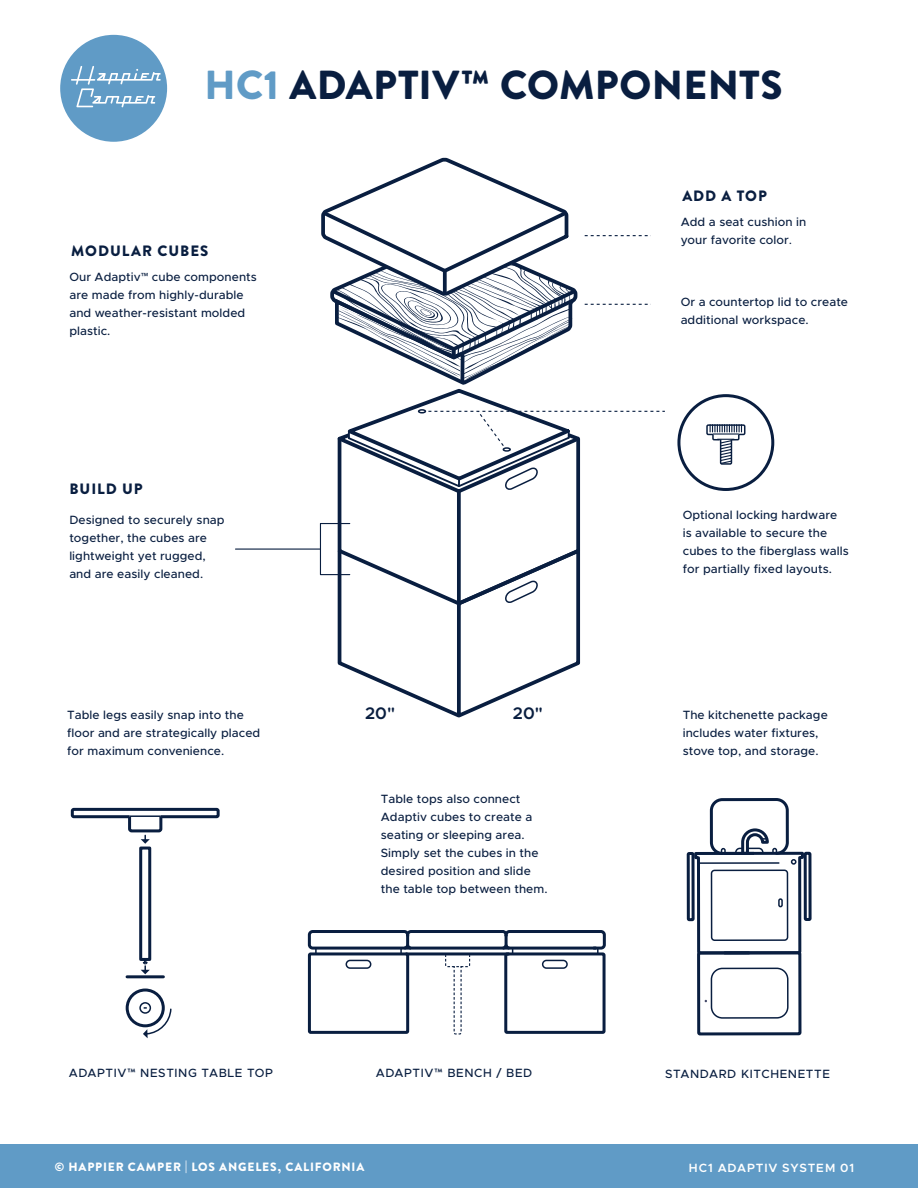
<style>
.page{position:relative;width:918px;height:1188px;background:#fff}
.page>*{position:absolute;margin:0;border:0;box-sizing:border-box;transform-origin:0 0}
.t1{font:900 40.5px "Brandon Grotesque";letter-spacing:.01em;color:#091e40}
.t2{font:600 16.8px "Metropolis";color:#091e40}
.t3{font:900 15px "Brandon Grotesque";letter-spacing:.065em;color:#091e40}
.t4{font:500 12px/18px "Metropolis";letter-spacing:.005em;color:#091e40}
.t5{font:500 12px "Metropolis";letter-spacing:.05em;color:#091e40}
.t6{font:900 12px "Brandon Grotesque";letter-spacing:.07em;color:#fff}
.t7{font:600 12px "Metropolis";letter-spacing:.075em;color:#fff}
.s1{color:#609bc6}
.s2{font-family:"Myriad Pro";font-weight:400}
.s3{font-family:"Brandon Grotesque"}
</style>
<div class="page">
<div style="left:0;top:1145px;width:918px;height:43px;background:#609bc6"></div>
<div style="left:60px;top:35px;width:107px;height:107px;background:#609bc6;border-radius:50%"></div>
<svg style="left:71px;top:66px;width:90px;height:41px"></svg>
<svg style="left:307px;top:930px;width:299px;height:105px"></svg>
<div style="left:71px;top:808px;width:149px;height:10px;border:3px solid #091e40"></div>
<div style="left:139px;top:847px;width:12px;height:114px;border:3px solid #091e40"></div>
<div style="left:126px;top:989px;width:39px;height:38px;border:3px solid #091e40;border-radius:50%"></div>
<div style="left:139px;top:1002px;width:12px;height:12px;border:2px solid #091e40;border-radius:50%"></div>
<svg style="left:143px;top:1007px;width:29px;height:31px"></svg>
<svg style="left:127px;top:814px;width:37px;height:30px"></svg>
<hr style="left:127px;top:975px;width:36px;height:3px;background:#091e40">
<svg style="left:141px;top:959px;width:9px;height:15px"></svg>
<div style="left:710px;top:798px;width:79px;height:57px;border:3px solid #091e40;border-radius:11px"></div>
<svg style="left:693px;top:827px;width:112px;height:318px"></svg>
<div style="left:804px;top:852px;width:8px;height:69px;border:3px solid #091e40"></div>
<div style="left:687px;top:852px;width:8px;height:69px;border:3px solid #091e40"></div>
<hr style="left:235px;top:549px;width:85px;height:1px;background:#091e40">
<div style="left:677px;top:394px;width:97px;height:97px;border:3px solid #091e40;border-radius:50%"></div>
<div style="left:706px;top:424px;width:39px;height:11px;border:2px solid #091e40"></div>
<svg style="left:710px;top:425px;width:32px;height:40px"></svg>
<svg style="left:318px;top:157px;width:347px;height:561px"></svg>
<svg style="left:443px;top:271px;width:4px;height:20px"></svg>
<h1 class="t1" style="left:204px;top:56px;width:580px"><span class="s1">HC1</span> ADAPTIV™ COMPONENTS</h1>
<p class="t3" style="left:71px;top:240px;width:139px">MODULAR CUBES</p>
<p class="t4" style="left:69px;top:268px;width:189px">Our Adaptiv<span class="s2">™</span> cube components are made from highly-durable and weather-resistant molded plastic.</p>
<p class="t3" style="left:69px;top:478px;width:75px">BUILD UP</p>
<p class="t4" style="left:69px;top:510px;width:157px">Designed to securely snap together, the cubes are lightweight yet rugged, and are easily cleaned.</p>
<p class="t4" style="left:67px;top:706px;width:195px">Table legs easily snap into the floor and are strategically placed for maximum convenience.</p>
<h2 class="t2" style="left:365px;top:702px;width:32px">20"</h2>
<h2 class="t2" style="left:513px;top:702px;width:32px">20"</h2>
<p class="t4" style="left:381px;top:790px;width:168px">Table tops also connect<br>Adaptiv cubes to create a seating or sleeping area.<br>Simply set the cubes in the desired position and slide the table top between them.</p>
<p class="t3" style="left:682px;top:185px;width:86px">ADD A TOP</p>
<p class="t4" style="left:681px;top:213px;width:127px">Add a seat cushion in your favorite color<span class="s2">.</span></p>
<p class="t4" style="left:681px;top:293px;width:169px">Or a countertop lid to create additional workspace.</p>
<p class="t4" style="left:683px;top:506px;width:167px">Optional locking hardware is available to secure the cubes to the fiberglass walls for partially fixed layouts.</p>
<p class="t4" style="left:683px;top:706px;width:147px">The kitchenette package includes water fixtures, stove top, and storage.</p>
<p class="t5" style="left:69px;top:1065px;width:206px">ADAPTIV<span class="s3">™</span> NESTING TABLE TOP</p>
<p class="t5" style="left:376px;top:1065px;width:158px">ADAPTIV<span class="s3">™</span> BENCH / BED</p>
<p class="t5" style="left:665px;top:1066px;width:166px">STANDARD KITCHENETTE</p>
<p class="t6" style="left:55px;top:1158px;width:311px">© HAPPIER CAMPER | LOS ANGELES, CALIFORNIA</p>
<p class="t7" style="left:689px;top:1161px;width:167px">HC1 ADAPTIV SYSTEM 01</p>
</div>
